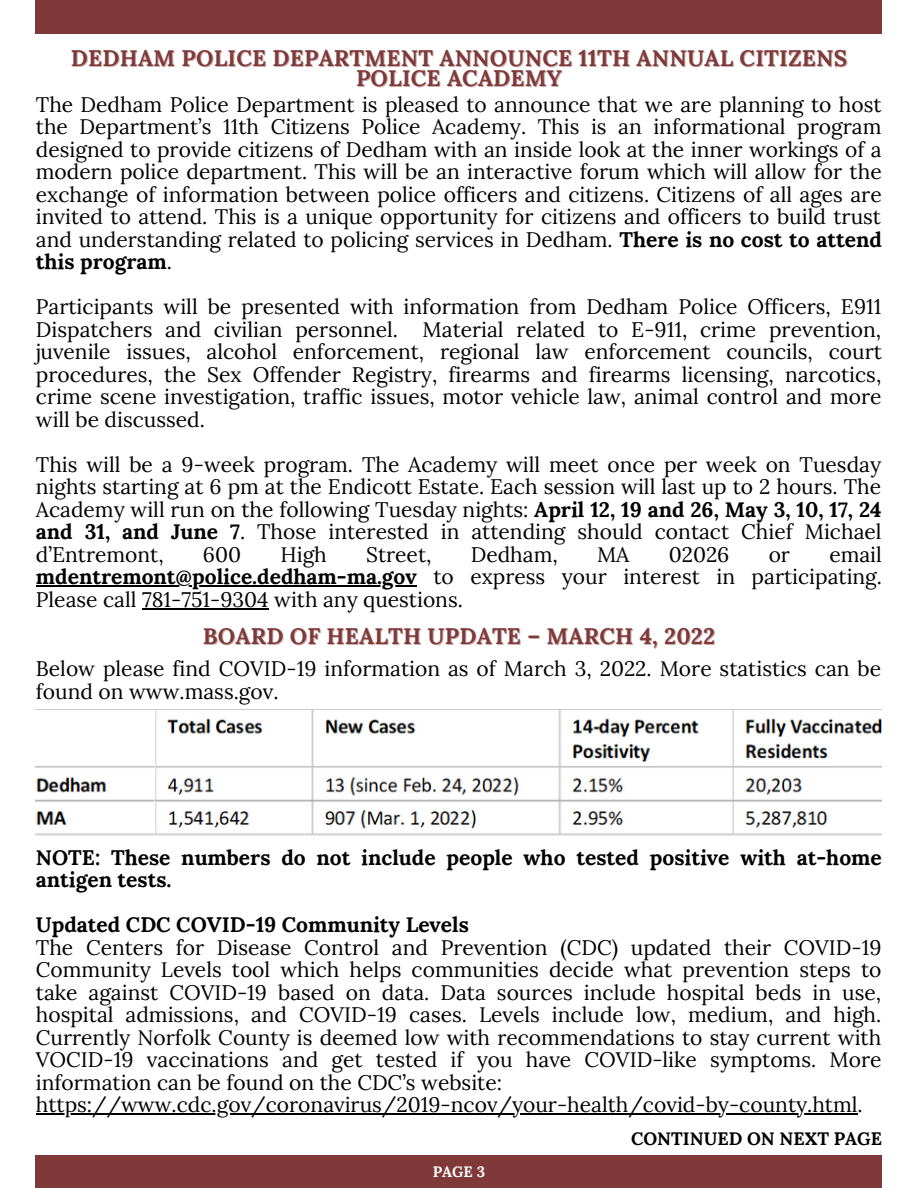
<style>
.page{position:relative;width:918px;height:1188px;background:#fff}
.page>*{position:absolute;margin:0;border:0;box-sizing:border-box;transform-origin:0 0}
.t1{font:700 22.5px/20.2px "Lora";letter-spacing:.01em;color:#7f3939;text-align:center}
.t2{font:21px/22.5px "Lora";color:#000;text-align:justify}
.t3{font:700 21px/22.5px "Lora";color:#000}
.t4{font:700 18px "Lora";color:#000}
.t5{font:700 15px "Lora";color:#fff}
.s1{font-weight:700}
</style>
<div class="page">
<div style="left:36px;top:1155px;width:846px;height:33px;background:#7f3939"></div>
<div style="left:36px;top:0;width:846px;height:34px;background:#7f3939"></div>
<img style="left:36px;top:710px;width:846px;height:126px">
<hr style="left:36px;top:586px;width:381px;height:1px;background:#000">
<hr style="left:142px;top:608px;width:127px;height:1px;background:#000">
<hr style="left:36px;top:1113px;width:822px;height:1px;background:#000">
<p class="t1" style="left:71px;top:48px;width:778px">DEDHAM POLICE DEPARTMENT ANNOUNCE 11TH ANNUAL CITIZENS<br>POLICE ACADEMY</p>
<p class="t2" style="left:36px;top:93px;width:847px">The Dedham Police Department is pleased to announce that we are planning to host the Department’s 11th Citizens Police Academy. This is an informational program designed to provide citizens of Dedham with an inside look at the inner workings of a modern police department. This will be an interactive forum which will allow for the exchange of information between police officers and citizens. Citizens of all ages are invited to attend. This is a unique opportunity for citizens and officers to build trust and understanding related to policing services in Dedham. <span class="s1">There is no cost to attend this program</span>.</p>
<p class="t2" style="left:36px;top:296px;width:848px">Participants will be presented with information from Dedham Police Officers, E911<br>Dispatchers and civilian personnel. Material related to E-911, crime prevention, juvenile issues, alcohol enforcement, regional law enforcement councils, court procedures, the Sex Offender Registry, firearms and firearms licensing, narcotics, crime scene investigation, traffic issues, motor vehicle law, animal control and more will be discussed.</p>
<p class="t2" style="left:36px;top:453px;width:847px">This will be a 9-week program. The Academy will meet once per week on Tuesday nights starting at 6 pm at the Endicott Estate. Each session will last up to 2 hours. The Academy will run on the following Tuesday nights: <span class="s1">April 12, 19 and 26, May 3, 10, 17, 24 and 31, and June 7</span>. Those interested in attending should contact Chief Michael d’Entremont,</p>
<p class="t2" style="left:36px;top:543px;width:848px;text-indent:793px">email <span class="s1">mdentremont@police.dedham-ma.gov</span> to express your interest in participating.<br>Please call 781-751-9304 with any questions.</p>
<p class="t1" style="left:203px;top:625px;width:514px">BOARD OF HEALTH UPDATE – MARCH 4, 2022</p>
<p class="t2" style="left:203px;top:543px;width:40px">600</p>
<p class="t2" style="left:280px;top:543px;width:48px">High</p>
<p class="t2" style="left:366px;top:543px;width:67px">Street,</p>
<p class="t2" style="left:471px;top:543px;width:89px">Dedham,</p>
<p class="t2" style="left:597px;top:543px;width:34px">MA</p>
<p class="t2" style="left:669px;top:543px;width:62px">02026</p>
<p class="t2" style="left:769px;top:543px;width:23px">or</p>
<p class="t2" style="left:36px;top:657px;width:847px">Below please find COVID-19 information as of March 3, 2022. More statistics can be found on www.mass.gov.</p>
<p class="t3" style="left:36px;top:846px;width:847px">NOTE: These numbers do not include people who tested positive with at-home antigen tests.</p>
<p class="t3" style="left:36px;top:913px;width:435px">Updated CDC COVID-19 Community Levels</p>
<p class="t2" style="left:36px;top:936px;width:847px">The Centers for Disease Control and Prevention (CDC) updated their COVID-19<br>Community Levels tool which helps communities decide what prevention steps to take against COVID-19 based on data. Data sources include hospital beds in use, hospital admissions, and COVID-19 cases. Levels include low, medium, and high.<br>Currently Norfolk County is deemed low with recommendations to stay current with VOCID-19 vaccinations and get tested if you have COVID-like symptoms. More information can be found on the CDC’s website:</p>
<p class="t2" style="left:36px;top:1093px;width:828px">https://www.cdc.gov/coronavirus/2019-ncov/your-health/covid-by-county.html.</p>
<p class="t4" style="left:631px;top:1127px;width:253px">CONTINUED ON NEXT PAGE</p>
<p class="t5" style="left:433px;top:1162px;width:54px">PAGE 3</p>
</div>
